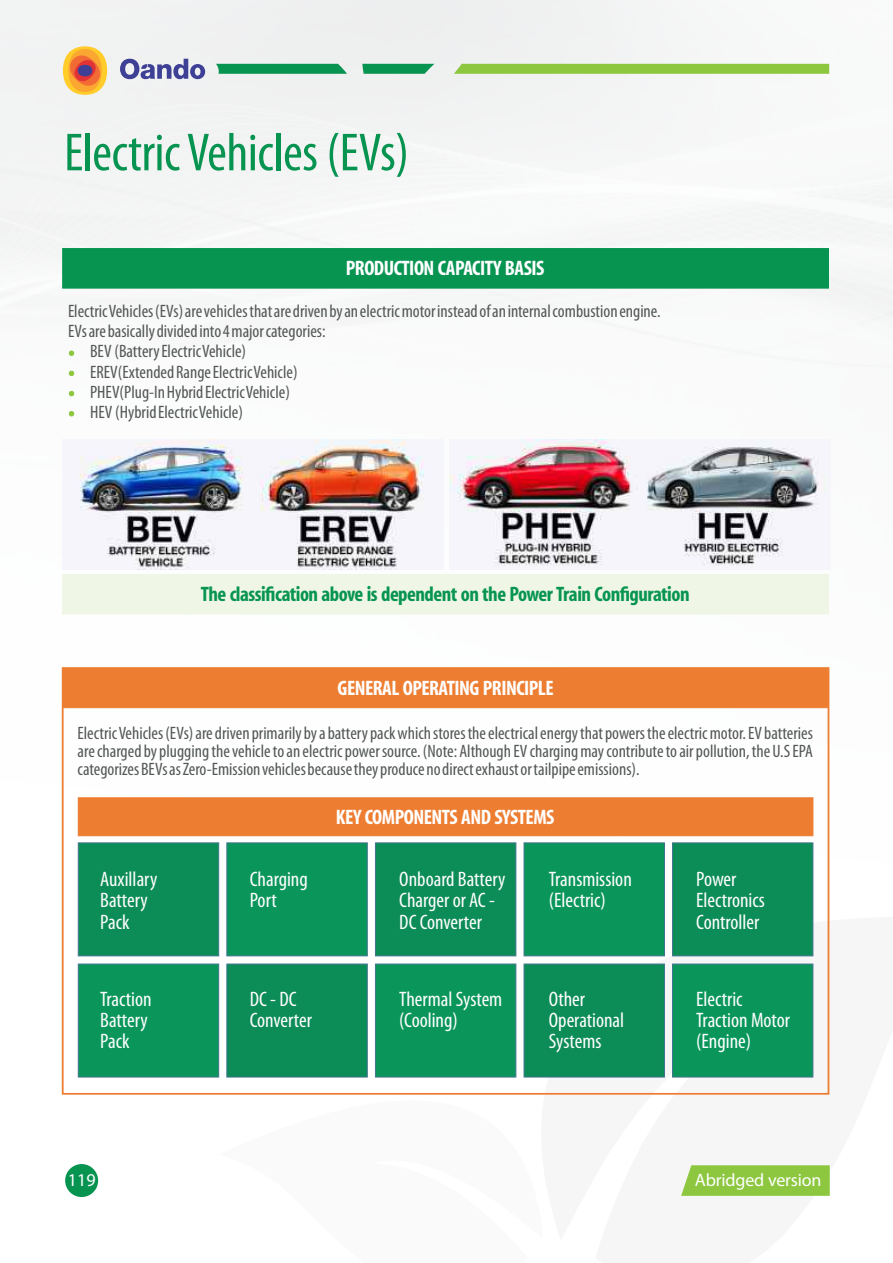
<style>
.page{position:relative;width:893px;height:1263px;background:#fff}
.page>*{position:absolute;margin:0;border:0;box-sizing:border-box;transform-origin:0 0}
.t1{font:condensed 54px "Myriad Pro";letter-spacing:-.01em;color:#079451}
.t2{font:condensed 21px/21.1px "Myriad Pro";color:#fefefe}
.t3{font:700 condensed 21px "Myriad";letter-spacing:-.025em;color:#fff}
.t4{font:700 condensed 21px "Myriad";letter-spacing:-.025em;color:#079451}
.t5{font:condensed 18px/18.1px "Myriad Pro";color:#525755;text-align:justify}
.t6{font:18px "Myriad Pro";letter-spacing:-.01em;color:#fefefe}
</style>
<div class="page">
<svg style="left:536px;top:949px;width:294px;height:146px;fill:#f6f6f6"></svg>
<img style="left:0;top:0;width:893px;height:949px">
<div style="left:65px;top:1164px;width:33px;height:33px;background:#079451;border-radius:50%"></div>
<div style="left:62px;top:248px;width:767px;height:40px;background:#079451"></div>
<img style="left:63px;top:439px;width:381px;height:130px">
<img style="left:449px;top:439px;width:381px;height:130px">
<div style="left:62px;top:574px;width:767px;height:40px;background:#eff6e5"></div>
<div style="left:62px;top:668px;width:767px;height:40px;background:#ed7d31;border:1px solid #ed7d31"></div>
<div style="left:78px;top:797px;width:735px;height:39px;background:#ed7d31;border:1px solid #ed7d31"></div>
<div style="left:78px;top:842px;width:141px;height:114px;background:#0c8c56;border:1px solid #42758f"></div>
<div style="left:226px;top:842px;width:142px;height:114px;background:#0a965b;border:1px solid #42758f"></div>
<div style="left:375px;top:842px;width:141px;height:114px;background:#0c8c56;border:1px solid #42758f"></div>
<div style="left:524px;top:842px;width:141px;height:114px;background:#0a965b;border:1px solid #42758f"></div>
<div style="left:672px;top:842px;width:141px;height:114px;background:#0c8c56;border:1px solid #42758f"></div>
<div style="left:78px;top:964px;width:141px;height:113px;background:#0a965b;border:1px solid #42758f"></div>
<div style="left:226px;top:964px;width:142px;height:113px;background:#0c8c56;border:1px solid #42758f"></div>
<div style="left:375px;top:964px;width:141px;height:113px;background:#0a965b;border:1px solid #42758f"></div>
<div style="left:524px;top:964px;width:141px;height:113px;background:#0c8c56;border:1px solid #42758f"></div>
<div style="left:672px;top:964px;width:141px;height:113px;background:#0a965b;border:1px solid #42758f"></div>
<div style="left:62px;top:667px;width:767px;height:428px;border:2px solid #ed7d31"></div>
<svg style="left:454px;top:64px;width:375px;height:10px"></svg>
<svg style="left:362px;top:64px;width:72px;height:10px"></svg>
<svg style="left:216px;top:64px;width:131px;height:10px"></svg>
<svg style="left:120px;top:59px;width:85px;height:20px"></svg>
<div style="left:63px;top:46px;width:44px;height:49px;background:#ffcc29;border-radius:50%"></div>
<div style="left:68px;top:49px;width:34px;height:43px;background:#faa831;border-radius:50%"></div>
<svg style="left:67px;top:53px;width:36px;height:36px"></svg>
<div style="left:78px;top:65px;width:14px;height:11px;background:#3e4095;border-radius:50%"></div>
<svg style="left:681px;top:1165px;width:149px;height:31px"></svg>
<svg style="left:69px;top:411px;width:5px;height:5px"></svg>
<svg style="left:69px;top:391px;width:5px;height:5px"></svg>
<svg style="left:69px;top:371px;width:5px;height:5px"></svg>
<svg style="left:69px;top:351px;width:5px;height:4px"></svg>
<h1 class="t1" style="left:64px;top:130px;width:346px">Electric Vehicles (EVs)</h1>
<p class="t3" style="left:346px;top:260px;width:200px">PRODUCTION CAPACITY BASIS</p>
<p class="t5" style="left:68px;top:303px;width:594px">Electric Vehicles (EVs) are vehicles that are driven by an electric motor instead of an internal combustion engine.</p>
<p class="t5" style="left:90px;top:344px;width:158px">BEV (Battery Electric Vehicle)</p>
<p class="t5" style="left:68px;top:324px;width:259px">EVs are basically divided into 4 major categories:</p>
<p class="t5" style="left:90px;top:364px;width:209px">EREV (Extended Range Electric Vehicle)</p>
<p class="t5" style="left:90px;top:384px;width:201px">PHEV (Plug-In Hybrid Electric Vehicle)</p>
<p class="t5" style="left:90px;top:404px;width:154px">HEV (Hybrid Electric Vehicle)</p>
<p class="t4" style="left:201px;top:586px;width:490px">The classification above is dependent on the Power Train Configuration</p>
<p class="t3" style="left:338px;top:679px;width:218px">GENERAL OPERATING PRINCIPLE</p>
<p class="t5" style="left:78px;top:725px;width:737px">Electric Vehicles (EVs) are driven primarily by a battery pack which stores the electrical energy that powers the electric motor. EV batteries are charged by plugging the vehicle to an electric power source. (Note: Although EV charging may contribute to air pollution, the U.S EPA categorizes BEVs as Zero-Emission vehicles because they produce no direct exhaust or tailpipe emissions).</p>
<p class="t3" style="left:336px;top:808px;width:220px">KEY COMPONENTS AND SYSTEMS</p>
<p class="t2" style="left:100px;top:870px;width:59px">Auxillary<br>Battery<br>Pack</p>
<p class="t2" style="left:250px;top:870px;width:60px">Charging<br>Port</p>
<p class="t2" style="left:399px;top:870px;width:108px">Onboard Battery<br>Charger or AC -<br>DC Converter</p>
<p class="t2" style="left:549px;top:870px;width:85px">Transmission (Electric)</p>
<p class="t2" style="left:696px;top:870px;width:70px">Power<br>Electronics<br>Controller</p>
<p class="t2" style="left:100px;top:990px;width:53px">Traction<br>Battery<br>Pack</p>
<p class="t2" style="left:250px;top:990px;width:64px">DC - DC<br>Converter</p>
<p class="t2" style="left:399px;top:990px;width:105px">Thermal System (Cooling)</p>
<p class="t2" style="left:549px;top:990px;width:77px">Other<br>Operational<br>Systems</p>
<p class="t2" style="left:696px;top:990px;width:95px">Electric<br>Traction Motor (Engine)</p>
<p class="t6" style="left:68px;top:1173px;width:29px">119</p>
<p class="t6" style="left:695px;top:1172px;width:128px">Abridged version</p>
</div>
